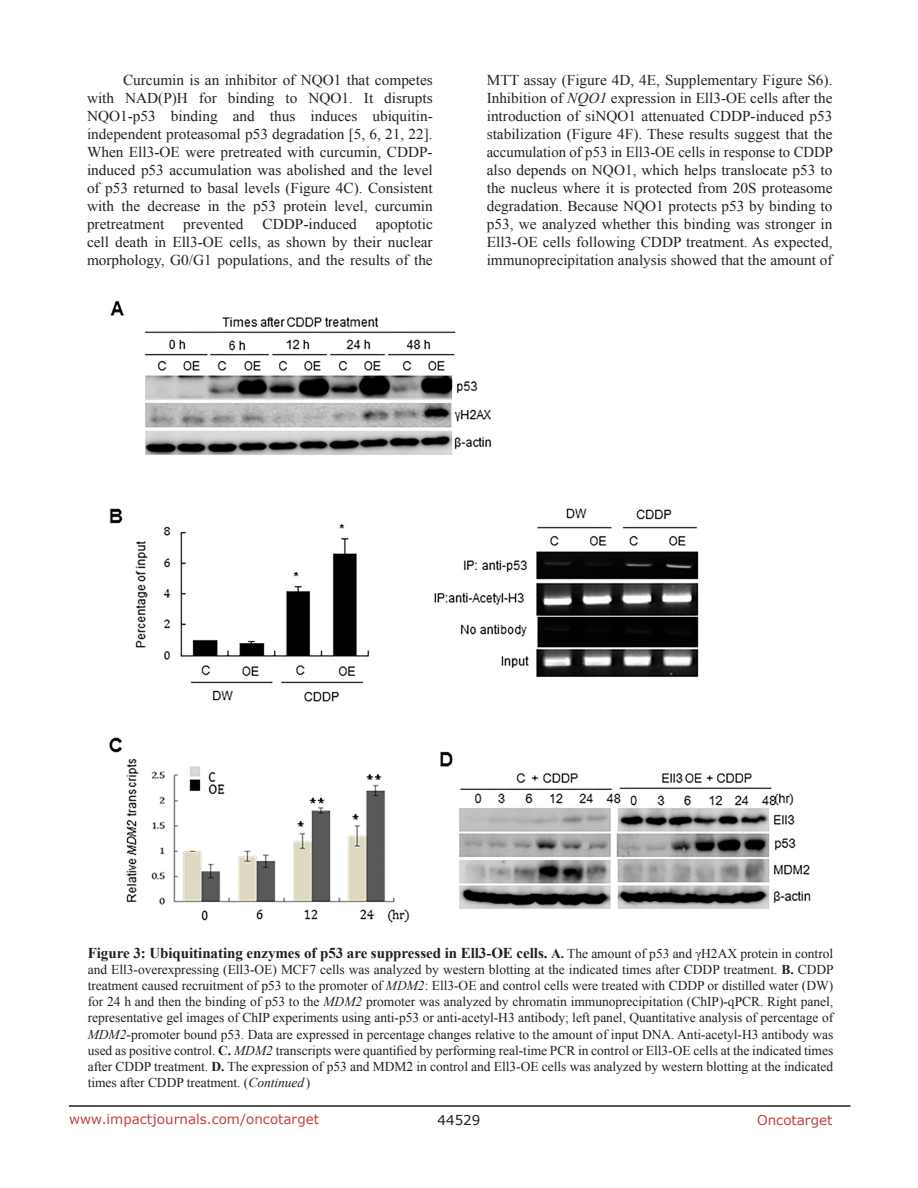
<style>
.page{position:relative;width:918px;height:1188px;background:#fff}
.page>*{position:absolute;margin:0;border:0;box-sizing:border-box;transform-origin:0 0}
.BodyText{font:15px/18px "Times New Roman";color:#231f20;text-align:justify}
.FigureText{font:700 15px "Times New Roman";letter-spacing:-.005em;color:#231f20}
.FigureText-2{font:13.5px/16.2px "Times New Roman";letter-spacing:-.005em;color:#231f20;text-align:justify}
.t1{font:13.5px "Verdana";color:#c24141}
.t2{font:13.5px "Verdana";color:#231f20}
.s1{font-style:italic}
.s2{font-size:13.5px}
.s3{font-weight:400;font-size:13.5px}
.s4{font-weight:700}
</style>
<div class="page">
<hr style="left:69px;top:1105px;width:781px;height:2px;background:#231f20">
<img style="left:109px;top:301px;width:702px;height:622px">
<p class="BodyText" style="left:87px;top:71px;width:347px;text-indent:36px">Curcumin is an inhibitor of NQO1 that competes with NAD(P)H for binding to NQO1. It disrupts NQO1-p53 binding and thus induces ubiquitin&shy;independent proteasomal p53 degradation [5, 6, 21, 22].<br>When Ell3-OE were pretreated with curcumin, CDDP&shy;induced p53 accumulation was abolished and the level of p53 returned to basal levels (Figure 4C). Consistent with the decrease in the p53 protein level, curcumin pretreatment</p>
<p class="BodyText" style="left:87px;top:215px;width:347px;text-indent:289px">apoptotic cell death in Ell3-OE cells, as shown by their nuclear morphology, G0/G1 populations, and the results of the</p>
<p class="BodyText" style="left:183px;top:215px;width:62px">prevented</p>
<p class="BodyText" style="left:263px;top:215px;width:96px">CDDP-induced</p>
<p class="BodyText" style="left:487px;top:71px;width:348px">MTT assay (Figure 4D, 4E, Supplementary Figure S6).<br>Inhibition of <span class="s1">NQO1</span> expression in Ell3-OE cells after the introduction of siNQO1 attenuated CDDP-induced p53 stabilization (Figure 4F). These results suggest that the accumulation of p53 in Ell3-OE cells in response to CDDP also depends on NQO1, which helps translocate p53 to the nucleus where it is protected from 20S proteasome degradation. Because NQO1 protects p53 by binding to p53, we analyzed whether this binding was stronger in Ell3-OE cells following CDDP treatment. As expected, immunoprecipitation analysis showed that the amount of</p>
<p class="FigureText" style="left:88px;top:942px;width:747px">Figure 3: Ubiquitinating enzymes of p53 are suppressed in Ell3-OE cells. <span class="s2">A.</span> <span class="s3">The amount of p53 and γH2AX protein in control</span></p>
<p class="FigureText-2" style="left:88px;top:961px;width:747px">and Ell3-overexpressing (Ell3-OE) MCF7 cells was analyzed by western blotting at the indicated times after CDDP treatment. <span class="s4">B.</span> CDDP treatment caused recruitment of p53 to the promoter of <span class="s1">MDM2</span>: Ell3-OE and control cells were treated with CDDP or distilled water (DW) for 24 h and then the binding of p53 to the <span class="s1">MDM2</span> promoter was analyzed by chromatin immunoprecipitation (ChIP)-qPCR. Right panel, representative gel images of ChIP experiments using anti-p53 or anti-acetyl-H3 antibody; left panel, Quantitative analysis of percentage of <span class="s1">MDM2</span>-promoter bound p53. Data are expressed in percentage changes relative to the amount of input DNA. Anti-acetyl-H3 antibody was used as positive control. <span class="s4">C.</span> <span class="s1">MDM2</span> transcripts were quantified by performing real-time PCR in control or Ell3-OE cells at the indicated times after CDDP treatment. <span class="s4">D.</span> The expression of p53 and MDM2 in control and Ell3-OE cells was analyzed by western blotting at the indicated times after CDDP treatment. (<span class="s1">Continued</span>)</p>
<p class="t1" style="left:69px;top:1110px;width:252px">www.impactjournals.com/oncotarget</p>
<p class="t2" style="left:438px;top:1111px;width:44px">44529</p>
<p class="t1" style="left:757px;top:1111px;width:77px">Oncotarget</p>
</div>
